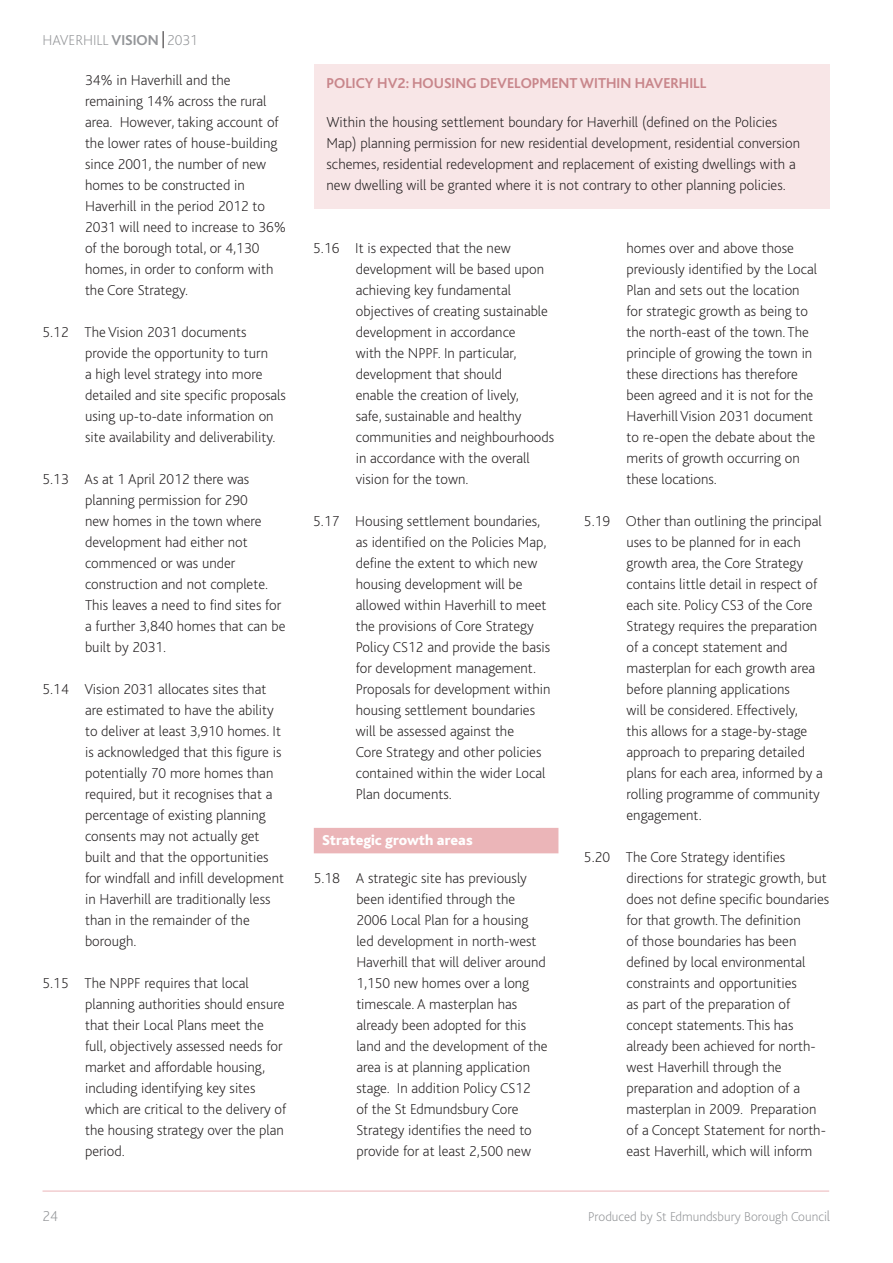
<style>
.page{position:relative;width:893px;height:1263px;background:#fff}
.page>*{position:absolute;margin:0;border:0;box-sizing:border-box;transform-origin:0 0}
.body_text_copy{font:200 15px/21px "Bliss";color:#231f20}
.sub_head_2_copy{font:700 15px "Bliss";color:#c8868b}
.t1{font:200 15px "Bliss";color:#939598}
.sub_head_1{font:800 15px "Bliss";color:#fff}
.t2{font:200 13.5px "Bliss";color:#939598}
.s1{font-weight:700}
.s2{font-size:15px}
</style>
<div class="page">
<hr style="left:43px;top:1191px;width:786px;height:1px;background:#ebb5b8">
<svg style="left:163px;top:31px;width:1px;height:17px"></svg>
<div style="left:314px;top:64px;width:515px;height:144px;background:#f8e6e7"></div>
<div style="left:314px;top:828px;width:244px;height:25px;background:#ebb5b8"></div>
<p class="t1" style="left:43px;top:32px;width:157px">HAVERHILL <span class="s1">VISION</span> 2031</p>
<p class="body_text_copy" style="left:85px;top:69px;width:203px">34% in Haverhill and the remaining 14% across the rural area. However, taking account of the lower rates of house-building since 2001, the number of new homes to be constructed in<br>Haverhill in the period 2012 to<br>2031 will need to increase to 36% of the borough total, or 4,130 homes, in order to conform with the Core Strategy.</p>
<p class="body_text_copy" style="left:85px;top:321px;width:202px;text-indent:-43px">5.12 The Vision 2031 documents provide the opportunity to turn<br>a high level strategy into more detailed and site specific proposals using up-to-date information on site availability and deliverability.</p>
<p class="body_text_copy" style="left:85px;top:468px;width:202px;text-indent:-43px">5.13 As at 1 April 2012 there was planning permission for 290<br>new homes in the town where development had either not commenced or was under construction and not complete.<br>This leaves a need to find sites for a further 3,840 homes that can be built by 2031.</p>
<p class="body_text_copy" style="left:85px;top:678px;width:200px;text-indent:-43px">5.14 Vision 2031 allocates sites that are estimated to have the ability to deliver at least 3,910 homes. It is acknowledged that this figure is potentially 70 more homes than required, but it recognises that a percentage of existing planning consents may not actually get built and that the opportunities for windfall and infill development in Haverhill are traditionally less than in the remainder of the borough.</p>
<p class="body_text_copy" style="left:85px;top:972px;width:203px;text-indent:-43px">5.15 The NPPF requires that local planning authorities should ensure that their Local Plans meet the full, objectively assessed needs for market and affordable housing, including identifying key sites which are critical to the delivery of the housing strategy over the plan period.</p>
<p class="sub_head_2_copy" style="left:327px;top:75px;width:381px">POLICY HV2: HOUSING DEVELOPMENT WITHIN HAVERHILL</p>
<p class="body_text_copy" style="left:327px;top:111px;width:475px">Within the housing settlement boundary for Haverhill (defined on the Policies Map) planning permission for new residential development, residential conversion schemes, residential redevelopment and replacement of existing dwellings with a new dwelling will be granted where it is not contrary to other planning policies.</p>
<p class="body_text_copy" style="left:356px;top:237px;width:200px;text-indent:-43px">5.16 It is expected that the new development will be based upon achieving key fundamental objectives of creating sustainable development in accordance<br>with the NPPF. In particular, development that should<br>enable the creation of lively,<br>safe, sustainable and healthy communities and neighbourhoods in accordance with the overall vision for the town.</p>
<p class="body_text_copy" style="left:356px;top:510px;width:196px;text-indent:-43px">5.17 Housing settlement boundaries, as identified on the Policies Map, define the extent to which new housing development will be allowed within Haverhill to meet the provisions of Core Strategy<br>Policy CS12 and provide the basis for development management.<br>Proposals for development within housing settlement boundaries will be assessed against the<br>Core Strategy and other policies contained within the wider Local<br>Plan documents.</p>
<p class="sub_head_1" style="left:322px;top:832px;width:152px">Strategic growth areas</p>
<p class="body_text_copy" style="left:356px;top:867px;width:193px;text-indent:-43px">5.18 A strategic site has previously been identified through the<br>2006 Local Plan for a housing led development in north-west<br>Haverhill that will deliver around<br>1,150 new homes over a long timescale. A masterplan has already been adopted for this land and the development of the area is at planning application stage. In addition Policy CS12<br>of the St Edmundsbury Core<br>Strategy identifies the need to provide for at least 2,500 new</p>
<p class="body_text_copy" style="left:626px;top:237px;width:192px">homes over and above those previously identified by the Local<br>Plan and sets out the location for strategic growth as being to the north-east of the town. The principle of growing the town in these directions has therefore been agreed and it is not for the<br>Haverhill Vision 2031 document to re-open the debate about the merits of growth occurring on these locations.</p>
<p class="body_text_copy" style="left:626px;top:510px;width:198px;text-indent:-43px">5.19 Other than outlining the principal uses to be planned for in each growth area, the Core Strategy contains little detail in respect of each site. Policy CS3 of the Core<br>Strategy requires the preparation of a concept statement and masterplan for each growth area before planning applications<br>will be considered. Effectively,<br>this allows for a stage-by-stage approach to preparing detailed plans for each area, informed by a rolling programme of community engagement.</p>
<p class="body_text_copy" style="left:626px;top:846px;width:204px;text-indent:-43px">5.20 The Core Strategy identifies directions for strategic growth, but does not define specific boundaries for that growth. The definition<br>of those boundaries has been defined by local environmental constraints and opportunities<br>as part of the preparation of concept statements. This has already been achieved for north&shy;west Haverhill through the preparation and adoption of a masterplan in 2009. Preparation of a Concept Statement for north&shy;east Haverhill, which will inform</p>
<p class="t1" style="left:43px;top:1208px;width:17px">24</p>
<p class="t2" style="left:588px;top:1209px;width:243px">Produced by St Edmundsbury Borough Counci<span class="s2">l</span></p>
</div>
